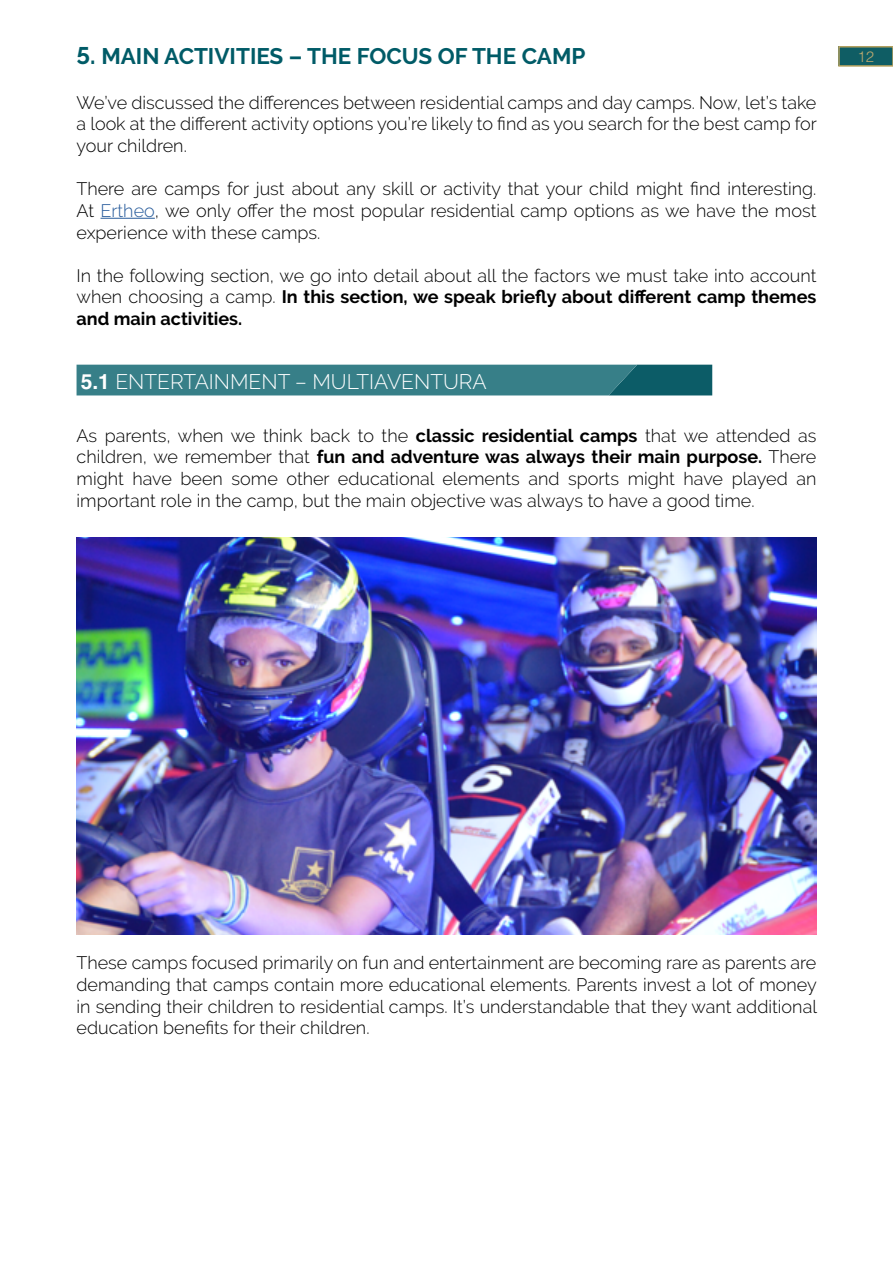
<style>
.page{position:relative;width:893px;height:1263px;background:#fff}
.page>*{position:absolute;margin:0;border:0;box-sizing:border-box;transform-origin:0 0}
.t1{font:700 22.5px "Raleway";color:#005b67}
.t2{font:300 21px "Raleway";color:#fff}
.t3{font:300 18px/21.6px "Raleway";color:#000;text-align:justify}
.t4{font:300 15px "Helvetica LT Std";color:#bba86f}
.s1{font-size:24px}
.s2{color:#275b9b}
.s3{font-weight:700}
.s4{font-family:"Helvetica LT Std";font-weight:700}
</style>
<div class="page">
<div style="left:839px;top:47px;width:54px;height:19px;background:#0f5d64"></div>
<div style="left:838px;top:46px;width:55px;height:21px;border:2px solid #b5a15f"></div>
<hr style="left:101px;top:218px;width:54px;height:1px;background:#275b9b">
<svg style="left:77px;top:365px;width:635px;height:30px;background:#317a83"></svg>
<img style="left:77px;top:538px;width:739px;height:397px">
<p class="t1" style="left:77px;top:44px;width:510px"><span class="s1">5.</span> MAIN ACTIVITIES – THE FOCUS OF THE CAMP</p>
<p class="t4" style="left:858px;top:47px;width:18px">12</p>
<p class="t3" style="left:77px;top:92px;width:742px">We’ve discussed the differences between residential camps and day camps. Now, let’s take a look at the different activity options you’re likely to find as you search for the best camp for your children.</p>
<p class="t3" style="left:77px;top:178px;width:741px">There are camps for just about any skill or activity that your child might find interesting.<br>At <span class="s2">Ertheo</span>, we only offer the most popular residential camp options as we have the most experience with these camps.</p>
<p class="t3" style="left:77px;top:264px;width:741px">In the following section, we go into detail about all the factors we must take into account when choosing a camp. <span class="s3">In this section, we speak briefly about different camp themes and main activities.</span></p>
<p class="t2" style="left:81px;top:369px;width:407px"><span class="s4">5.1</span> ENTERTAINMENT – MULTIAVENTURA</p>
<p class="t3" style="left:77px;top:424px;width:741px">As parents, when we think back to the <span class="s3">classic residential camps</span> that we attended as children, we remember that <span class="s3">fun and adventure was always their main purpose.</span> There might have been some other educational elements and sports might have played an important role in the camp, but the main objective was always to have a good time.</p>
<p class="t3" style="left:77px;top:952px;width:742px">These camps focused primarily on fun and entertainment are becoming rare as parents are demanding that camps contain more educational elements. Parents invest a lot of money in sending their children to residential camps. It’s understandable that they want additional education benefits for their children.</p>
</div>
